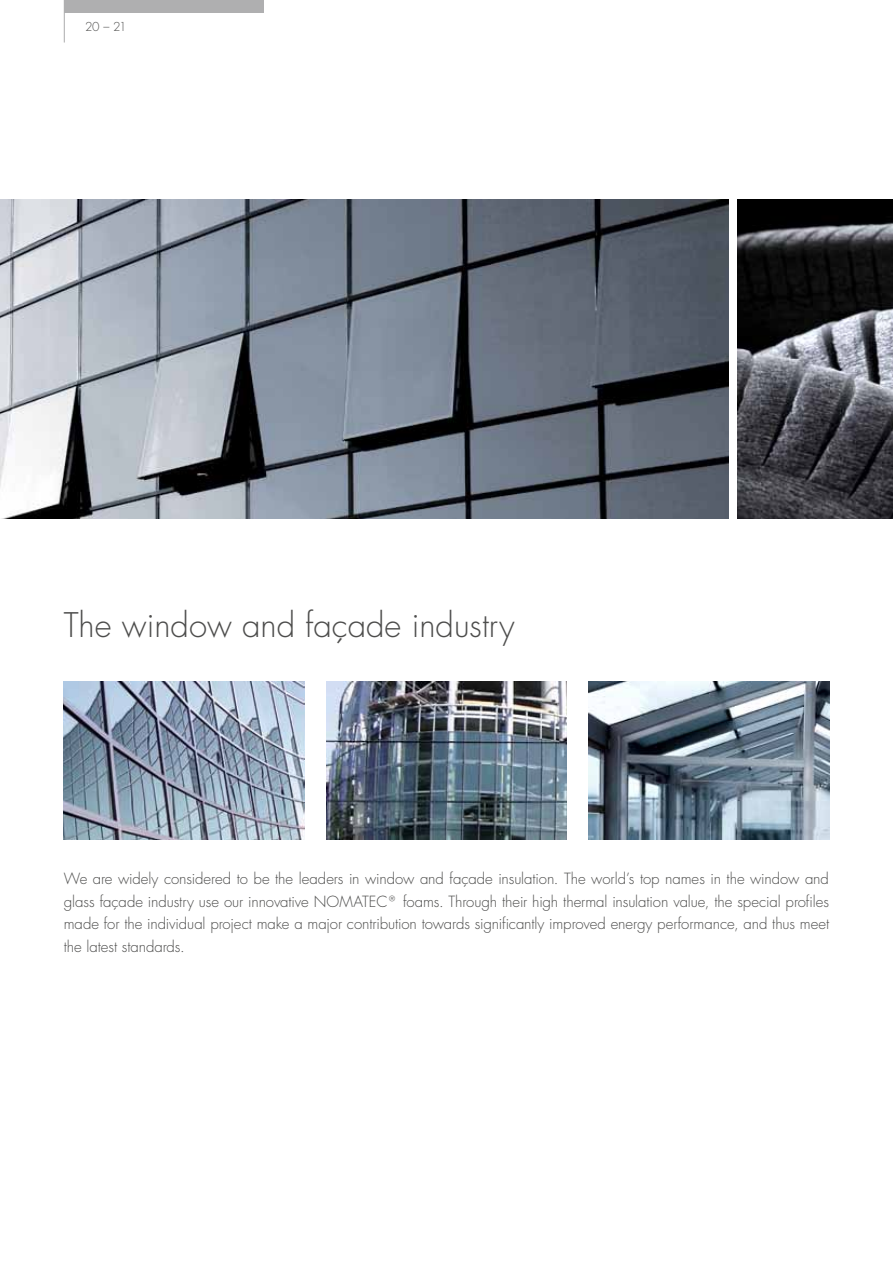
<style>
.page{position:relative;width:893px;height:1263px;background:#fff}
.page>*{position:absolute;margin:0;border:0;box-sizing:border-box;transform-origin:0 0}
.t1{font:300 33px "Futura CE";color:#4d4d4c}
.t2{font:300 15px/22.5px "Futura CE";letter-spacing:-.005em;color:#4d4d4c;text-align:justify}
.t3{font:300 12px "Futura CE";color:#4d4d4c}
</style>
<div class="page">
<div style="left:64px;top:0;width:200px;height:13px;background:#afafb0"></div>
<hr style="left:64px;top:0;width:1px;height:43px;background:#afafb0">
<img style="left:0;top:200px;width:729px;height:319px">
<img style="left:64px;top:682px;width:241px;height:157px">
<img style="left:326px;top:682px;width:241px;height:157px">
<img style="left:737px;top:200px;width:156px;height:319px">
<img style="left:588px;top:682px;width:241px;height:157px">
<p class="t3" style="left:85px;top:18px;width:43px">20 – 21</p>
<h1 class="t1" style="left:64px;top:603px;width:452px">The window and façade industry</h1>
<p class="t2" style="left:64px;top:868px;width:767px">We are widely considered to be the leaders in window and façade insulation. The world’s top names in the window and glass façade industry use our innovative NOMATEC® foams. Through their high thermal insulation value, the special profiles made for the individual project make a major contribution towards significantly improved energy performance, and thus meet the latest standards.</p>
</div>
